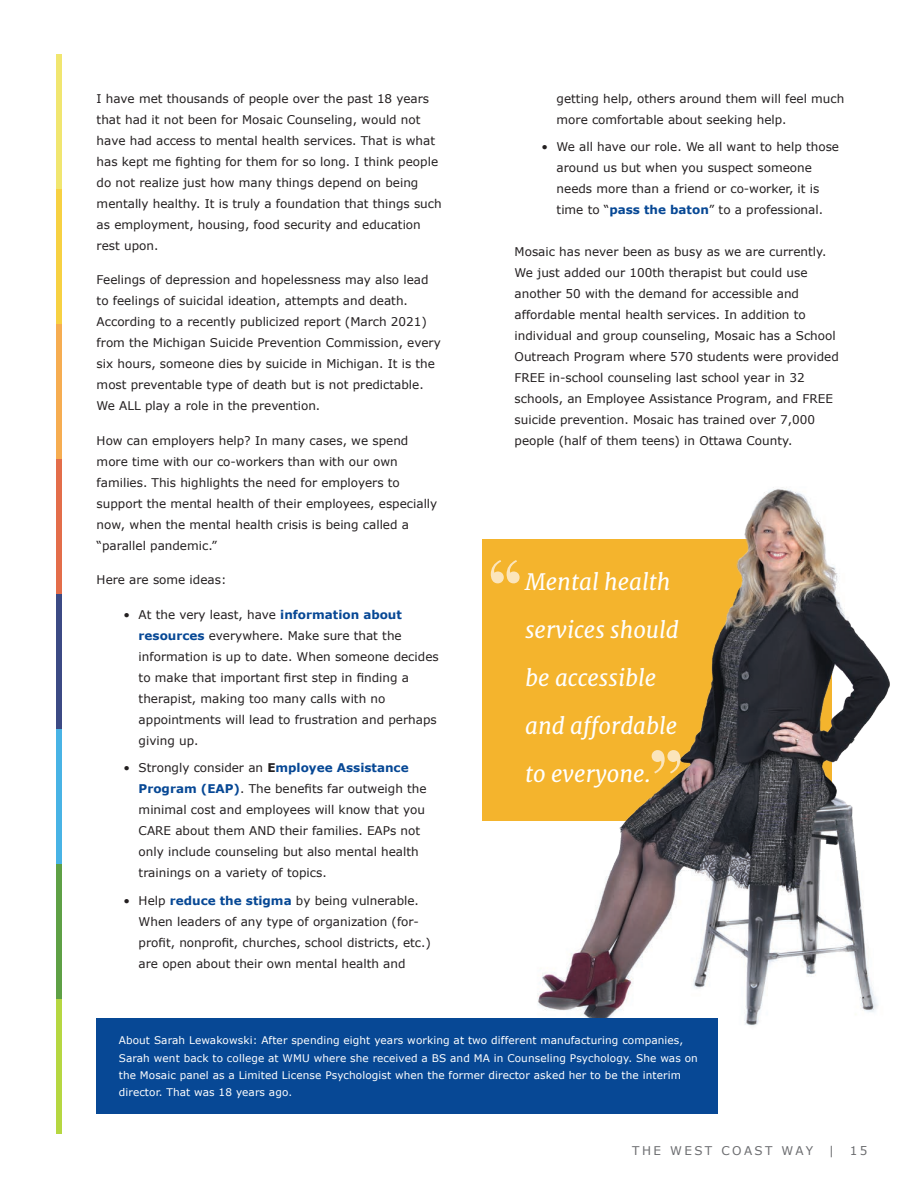
<style>
.page{position:relative;width:918px;height:1188px;background:#fff}
.page>*{position:absolute;margin:0;border:0;box-sizing:border-box;transform-origin:0 0}
.t1{font:93px "Playfair Display";color:#fbe5bc}
.t2{font:italic 22.5px/48px "Merriweather";color:#fff}
.bulleted_8pt_text{font:12px/21px "Verdana";color:#231f20}
.t3{font:12px "Verdana";letter-spacing:.2em;color:#6c6d70}
.t4{font:10.5px/17.2px "Verdana";letter-spacing:.01em;color:#fff}
.s1{font-weight:700;color:#074895}
.s2{font-weight:700}
</style>
<div class="page">
<div style="left:482px;top:539px;width:350px;height:282px;background:#f4b42d"></div>
<img style="left:537px;top:487px;width:353px;height:539px">
<div style="left:57px;top:999px;width:5px;height:135px;background:#b6d741"></div>
<div style="left:57px;top:864px;width:5px;height:135px;background:#5ea045"></div>
<div style="left:57px;top:729px;width:5px;height:135px;background:#48b3e5"></div>
<div style="left:57px;top:594px;width:5px;height:135px;background:#3c4a84"></div>
<div style="left:57px;top:459px;width:5px;height:135px;background:#e36d4a"></div>
<div style="left:57px;top:324px;width:5px;height:135px;background:#f6ad51"></div>
<div style="left:57px;top:189px;width:5px;height:135px;background:#f7d142"></div>
<div style="left:57px;top:54px;width:5px;height:135px;background:#f1e670"></div>
<div style="left:97px;top:1018px;width:621px;height:96px;background:#074895"></div>
<p class="bulleted_8pt_text" style="left:97px;top:88px;width:347px">I have met thousands of people over the past 18 years that had it not been for Mosaic Counseling, would not have had access to mental health services. That is what has kept me fighting for them for so long. I think people do not realize just how many things depend on being mentally healthy. It is truly a foundation that things such as employment, housing, food security and education rest upon.</p>
<p class="bulleted_8pt_text" style="left:97px;top:269px;width:346px">Feelings of depression and hopelessness may also lead to feelings of suicidal ideation, attempts and death.<br>According to a recently publicized report (March 2021) from the Michigan Suicide Prevention Commission, every six hours, someone dies by suicide in Michigan. It is the most preventable type of death but is not predictable.<br>We ALL play a role in the prevention.</p>
<p class="bulleted_8pt_text" style="left:97px;top:430px;width:342px">How can employers help? In many cases, we spend more time with our co-workers than with our own families. This highlights the need for employers to support the mental health of their employees, especially now, when the mental health crisis is being called a “parallel pandemic.”</p>
<p class="bulleted_8pt_text" style="left:97px;top:569px;width:131px">Here are some ideas:</p>
<p class="bulleted_8pt_text" style="left:139px;top:604px;width:302px;text-indent:-15px">• At the very least, have <span class="s1">information about resources</span> everywhere. Make sure that the information is up to date. When someone decides to make that important first step in finding a therapist, making too many calls with no appointments will lead to frustration and perhaps giving up.</p>
<p class="bulleted_8pt_text" style="left:139px;top:758px;width:289px;text-indent:-15px">• Strongly consider an <span class="s2">E</span><span class="s1">mployee Assistance Program (EAP)</span>. The benefits far outweigh the minimal cost and employees will know that you CARE about them AND their families. EAPs not only include counseling but also mental health trainings on a variety of topics.</p>
<p class="bulleted_8pt_text" style="left:139px;top:890px;width:294px;text-indent:-15px">• Help <span class="s1">reduce the stigma</span> by being vulnerable.<br>When leaders of any type of organization (for&shy;profit, nonprofit, churches, school districts, etc.) are open about their own mental health and</p>
<p class="bulleted_8pt_text" style="left:557px;top:88px;width:289px">getting help, others around them will feel much more comfortable about seeking help.</p>
<p class="bulleted_8pt_text" style="left:557px;top:137px;width:284px;text-indent:-15px">• We all have our role. We all want to help those around us but when you suspect someone needs more than a friend or co-worker, it is time to “<span class="s1">pass the baton</span>” to a professional.</p>
<p class="bulleted_8pt_text" style="left:515px;top:241px;width:326px">Mosaic has never been as busy as we are currently.<br>We just added our 100th therapist but could use another 50 with the demand for accessible and affordable mental health services. In addition to individual and group counseling, Mosaic has a School Outreach Program where 570 students were provided FREE in-school counseling last school year in 32 schools, an Employee Assistance Program, and FREE suicide prevention. Mosaic has trained over 7,000 people (half of them teens) in Ottawa County.</p>
<p class="t1" style="left:486px;top:534px;width:40px">“</p>
<p class="t2" style="left:525px;top:558px;width:155px">Mental health services should be accessible and affordable to everyone.</p>
<p class="t1" style="left:647px;top:724px;width:40px">”</p>
<p class="t4" style="left:119px;top:1032px;width:581px">About Sarah Lewakowski: After spending eight years working at two different manufacturing companies, Sarah went back to college at WMU where she received a BS and MA in Counseling Psychology. She was on the Mosaic panel as a Limited License Psychologist when the former director asked her to be the interim director. That was 18 years ago.</p>
<p class="t3" style="left:632px;top:1143px;width:182px">THE WEST COAST WAY</p>
<p class="t3" style="left:829px;top:1143px;width:7px">|</p>
<p class="t3" style="left:850px;top:1143px;width:19px">15</p>
</div>
